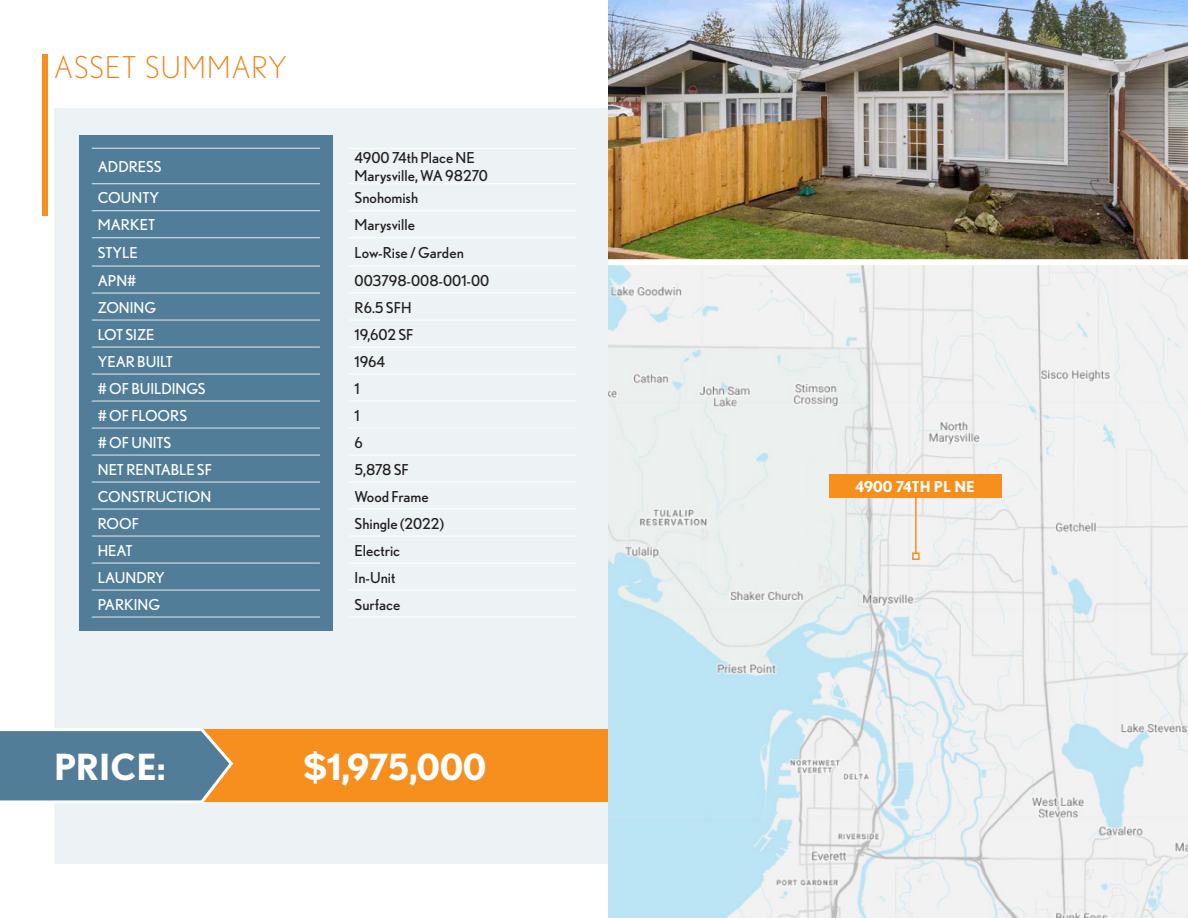
<style>
.page{position:relative;width:1188px;height:918px;background:#fff}
.page>*{position:absolute;margin:0;border:0;box-sizing:border-box;transform-origin:0 0}
.t1{font:700 36px "Nobel";color:#fff}
.t2{font:300 30px "Nobel";letter-spacing:.035em;color:#ed8217}
.t3{font:15px "Nobel";color:#231f20}
.t4{font:15px "Nobel";color:#fff}
.t5{font:700 15px "Nobel";color:#fff}
</style>
<div class="page">
<div style="left:42px;top:54px;width:6px;height:162px;background:#f68f1e"></div>
<div style="left:54px;top:108px;width:562px;height:756px;background:#edf2f4"></div>
<div style="left:196px;top:730px;width:449px;height:72px;background:#f68f1e"></div>
<img style="left:608px;top:265px;width:580px;height:653px">
<hr style="left:915px;top:498px;width:2px;height:55px;background:#f68f1e">
<div style="left:912px;top:553px;width:8px;height:7px;border:2px solid #f68f1e"></div>
<div style="left:829px;top:475px;width:173px;height:23px;background:#f68f1e"></div>
<img style="left:608px;top:0;width:580px;height:259px">
<div style="left:608px;top:259px;width:580px;height:6px;background:#fff"></div>
<svg style="left:0;top:728px;width:235px;height:75px;background:#6a8998"></svg>
<div style="left:79px;top:135px;width:254px;height:495px;background:#517d98"></div>
<hr style="left:92px;top:148px;width:228px;height:1px;background:#e9ebe8">
<hr style="left:92px;top:183px;width:228px;height:1px;background:#e9ebe8">
<hr style="left:92px;top:210px;width:228px;height:1px;background:#e9ebe8">
<hr style="left:92px;top:237px;width:228px;height:1px;background:#e9ebe8">
<hr style="left:92px;top:266px;width:228px;height:1px;background:#e9ebe8">
<hr style="left:92px;top:293px;width:228px;height:1px;background:#e9ebe8">
<hr style="left:92px;top:320px;width:228px;height:1px;background:#e9ebe8">
<hr style="left:92px;top:347px;width:228px;height:1px;background:#e9ebe8">
<hr style="left:92px;top:374px;width:228px;height:1px;background:#e9ebe8">
<hr style="left:92px;top:401px;width:228px;height:1px;background:#e9ebe8">
<hr style="left:92px;top:428px;width:228px;height:1px;background:#e9ebe8">
<hr style="left:92px;top:455px;width:228px;height:1px;background:#e9ebe8">
<hr style="left:92px;top:482px;width:228px;height:1px;background:#e9ebe8">
<hr style="left:92px;top:509px;width:228px;height:1px;background:#e9ebe8">
<hr style="left:92px;top:536px;width:228px;height:1px;background:#e9ebe8">
<hr style="left:92px;top:563px;width:228px;height:1px;background:#e9ebe8">
<hr style="left:92px;top:590px;width:228px;height:1px;background:#e9ebe8">
<hr style="left:92px;top:617px;width:228px;height:1px;background:#e9ebe8">
<hr style="left:349px;top:148px;width:228px;height:1px;background:#fff">
<hr style="left:349px;top:183px;width:228px;height:1px;background:#fff">
<hr style="left:349px;top:210px;width:228px;height:1px;background:#fff">
<hr style="left:349px;top:237px;width:228px;height:1px;background:#fff">
<hr style="left:349px;top:266px;width:228px;height:1px;background:#fff">
<hr style="left:349px;top:293px;width:228px;height:1px;background:#fff">
<hr style="left:349px;top:320px;width:228px;height:1px;background:#fff">
<hr style="left:349px;top:347px;width:228px;height:1px;background:#fff">
<hr style="left:349px;top:374px;width:228px;height:1px;background:#fff">
<hr style="left:349px;top:401px;width:228px;height:1px;background:#fff">
<hr style="left:349px;top:428px;width:228px;height:1px;background:#fff">
<hr style="left:349px;top:455px;width:228px;height:1px;background:#fff">
<hr style="left:349px;top:482px;width:228px;height:1px;background:#fff">
<hr style="left:349px;top:509px;width:228px;height:1px;background:#fff">
<hr style="left:349px;top:536px;width:228px;height:1px;background:#fff">
<hr style="left:349px;top:563px;width:228px;height:1px;background:#fff">
<hr style="left:349px;top:590px;width:228px;height:1px;background:#fff">
<hr style="left:349px;top:617px;width:228px;height:1px;background:#fff">
<p class="t2" style="left:54px;top:50px;width:235px">ASSET SUMMARY</p>
<p class="t4" style="left:98px;top:158px;width:65px">ADDRESS</p>
<p class="t4" style="left:98px;top:189px;width:63px">COUNTY</p>
<p class="t4" style="left:98px;top:216px;width:59px">MARKET</p>
<p class="t4" style="left:98px;top:244px;width:41px">STYLE</p>
<p class="t4" style="left:98px;top:272px;width:40px">APN#</p>
<p class="t4" style="left:98px;top:299px;width:60px">ZONING</p>
<p class="t4" style="left:98px;top:326px;width:58px">LOT SIZE</p>
<p class="t4" style="left:98px;top:353px;width:77px">YEAR BUILT</p>
<p class="t4" style="left:98px;top:380px;width:109px"># OF BUILDINGS</p>
<p class="t4" style="left:98px;top:407px;width:91px"># OF FLOORS</p>
<p class="t4" style="left:98px;top:434px;width:75px"># OF UNITS</p>
<p class="t4" style="left:98px;top:461px;width:116px">NET RENTABLE SF</p>
<p class="t4" style="left:98px;top:488px;width:115px">CONSTRUCTION</p>
<p class="t4" style="left:98px;top:515px;width:43px">ROOF</p>
<p class="t4" style="left:98px;top:542px;width:36px">HEAT</p>
<p class="t4" style="left:98px;top:569px;width:69px">LAUNDRY</p>
<p class="t4" style="left:98px;top:596px;width:64px">PARKING</p>
<p class="t3" style="left:355px;top:149px;width:122px">4900 74th Place NE</p>
<p class="t3" style="left:355px;top:167px;width:135px">Marysville, WA 98270</p>
<p class="t3" style="left:355px;top:189px;width:65px">Snohomish</p>
<p class="t3" style="left:355px;top:216px;width:62px">Marysville</p>
<p class="t3" style="left:355px;top:244px;width:111px">Low-Rise / Garden</p>
<p class="t3" style="left:355px;top:272px;width:136px">003798-008-001-00</p>
<p class="t3" style="left:355px;top:299px;width:58px">R6.5 SFH</p>
<p class="t3" style="left:355px;top:326px;width:60px">19,602 SF</p>
<p class="t3" style="left:355px;top:353px;width:32px">1964</p>
<p class="t3" style="left:355px;top:380px;width:7px">1</p>
<p class="t3" style="left:355px;top:407px;width:7px">1</p>
<p class="t3" style="left:355px;top:434px;width:10px">6</p>
<p class="t3" style="left:355px;top:461px;width:56px">5,878 SF</p>
<p class="t3" style="left:355px;top:488px;width:76px">Wood Frame</p>
<p class="t3" style="left:355px;top:515px;width:91px">Shingle (2022)</p>
<p class="t3" style="left:355px;top:542px;width:47px">Electric</p>
<p class="t3" style="left:355px;top:569px;width:42px">In-Unit</p>
<p class="t3" style="left:355px;top:596px;width:47px">Surface</p>
<p class="t1" style="left:54px;top:746px;width:113px">PRICE:</p>
<p class="t1" style="left:303px;top:746px;width:185px">$1,975,000</p>
<p class="t5" style="left:856px;top:478px;width:121px">4900 74TH PL NE</p>
</div>
